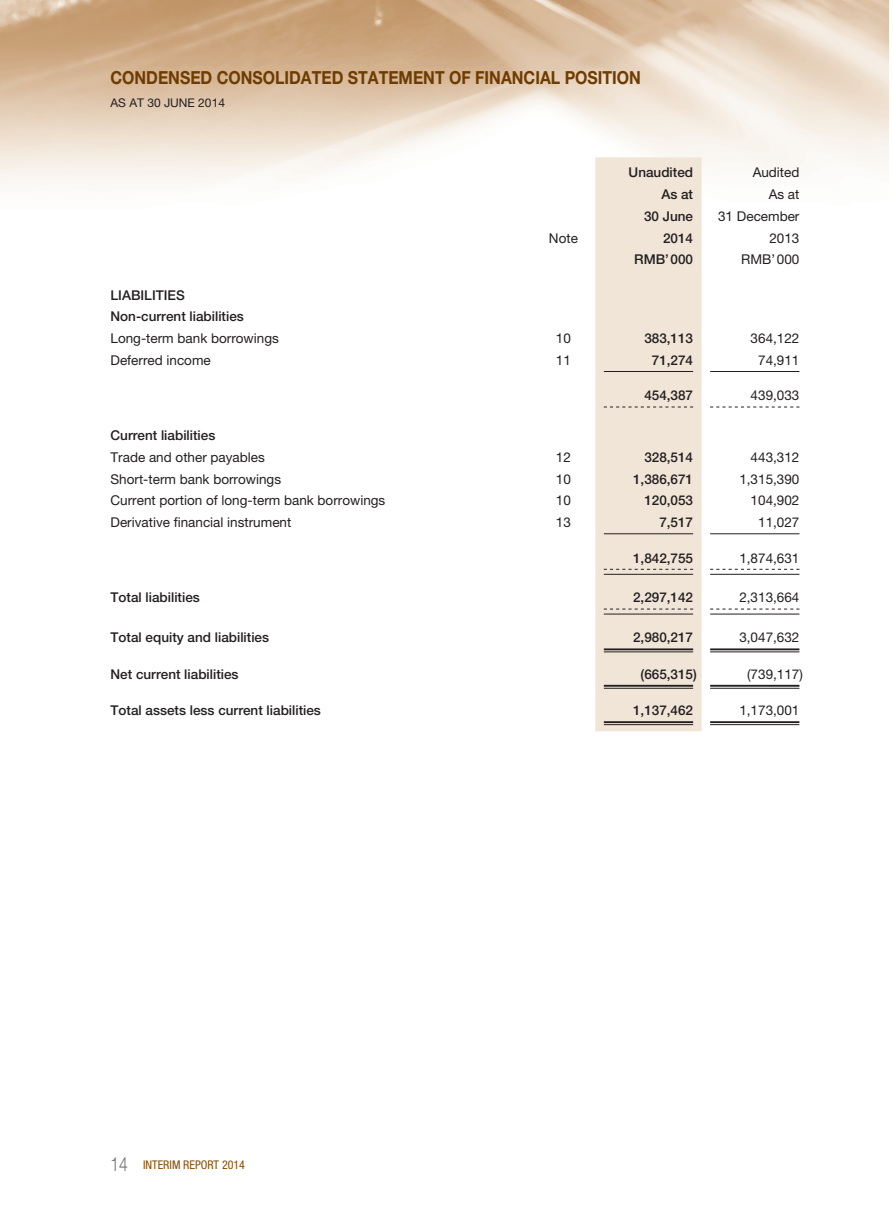
<style>
.page{position:relative;width:893px;height:1212px;background:#fff}
.page>*{position:absolute;margin:0;border:0;box-sizing:border-box;transform-origin:0 0}
.t1{font:700 18px "Helvetica Neue LT Std";color:#6e3c00;scale:.88 1}
._1__內文{font:13.5px "Helvetica Neue LT Std";color:#231f20}
._1__內文-2{font:500 13.5px "Helvetica Neue LT Std";color:#231f20}
.t2{font:condensed 12px "Helvetica Neue LT Std";color:#884d00}
.t3{font:12px "Helvetica Neue LT Std";color:#231f20}
.s1{font-weight:300;font-stretch:normal;font-size:19.5px;color:#6c6d70}
</style>
<div class="page">
<img style="left:0;top:0;width:889px;height:732px">
<div style="left:595px;top:157px;width:107px;height:574px;background:#f1e5d8"></div>
<hr style="left:604px;top:371px;width:89px;height:1px;background:#231f20">
<hr style="left:710px;top:371px;width:89px;height:1px;background:#231f20">
<svg style="left:604px;top:407px;width:89px;height:1px"></svg>
<svg style="left:710px;top:407px;width:89px;height:1px"></svg>
<hr style="left:604px;top:533px;width:89px;height:1px;background:#231f20">
<hr style="left:710px;top:533px;width:89px;height:1px;background:#231f20">
<svg style="left:604px;top:569px;width:89px;height:1px"></svg>
<hr style="left:604px;top:574px;width:89px;height:1px;background:#231f20">
<svg style="left:710px;top:569px;width:89px;height:1px"></svg>
<hr style="left:710px;top:574px;width:89px;height:1px;background:#231f20">
<svg style="left:604px;top:609px;width:89px;height:1px"></svg>
<hr style="left:604px;top:614px;width:89px;height:1px;background:#231f20">
<svg style="left:710px;top:609px;width:89px;height:1px"></svg>
<hr style="left:710px;top:614px;width:89px;height:1px;background:#231f20">
<hr style="left:604px;top:648px;width:89px;height:2px;background:#231f20">
<hr style="left:604px;top:651px;width:89px;height:1px;background:#231f20">
<hr style="left:710px;top:648px;width:89px;height:2px;background:#231f20">
<hr style="left:710px;top:651px;width:89px;height:1px;background:#231f20">
<hr style="left:604px;top:685px;width:89px;height:2px;background:#231f20">
<hr style="left:604px;top:688px;width:89px;height:1px;background:#231f20">
<hr style="left:710px;top:685px;width:89px;height:2px;background:#231f20">
<hr style="left:710px;top:688px;width:89px;height:1px;background:#231f20">
<hr style="left:604px;top:721px;width:89px;height:2px;background:#231f20">
<hr style="left:604px;top:724px;width:89px;height:1px;background:#231f20">
<hr style="left:710px;top:721px;width:89px;height:2px;background:#231f20">
<hr style="left:710px;top:724px;width:89px;height:1px;background:#231f20">
<h1 class="t1" style="left:111px;top:67px;width:604px">CONDENSED CONSOLIDATED STATEMENT OF FINANCIAL POSITION</h1>
<p class="t3" style="left:111px;top:95px;width:116px">AS AT 30 JUNE 2014</p>
<p class="_1__內文-2" style="left:629px;top:165px;width:66px">Unaudited</p>
<p class="_1__內文" style="left:753px;top:165px;width:48px">Audited</p>
<p class="_1__內文-2" style="left:661px;top:186px;width:33px">As at</p>
<p class="_1__內文" style="left:769px;top:186px;width:32px">As at</p>
<p class="_1__內文-2" style="left:644px;top:208px;width:51px">30 June</p>
<p class="_1__內文" style="left:718px;top:208px;width:83px">31 December</p>
<p class="_1__內文" style="left:549px;top:230px;width:30px">Note</p>
<p class="_1__內文-2" style="left:663px;top:230px;width:32px">2014</p>
<p class="_1__內文" style="left:769px;top:230px;width:32px">2013</p>
<p class="_1__內文-2" style="left:634px;top:252px;width:60px">RMB’000</p>
<p class="_1__內文" style="left:741px;top:252px;width:60px">RMB’000</p>
<p class="_1__內文-2" style="left:111px;top:287px;width:76px">LIABILITIES</p>
<p class="_1__內文-2" style="left:111px;top:309px;width:135px">Non-current liabilities</p>
<p class="_1__內文" style="left:111px;top:330px;width:170px">Long-term bank borrowings</p>
<p class="_1__內文" style="left:556px;top:330px;width:17px">10</p>
<p class="_1__內文-2" style="left:644px;top:330px;width:50px">383,113</p>
<p class="_1__內文" style="left:751px;top:330px;width:50px">364,122</p>
<p class="_1__內文" style="left:111px;top:352px;width:102px">Deferred income</p>
<p class="_1__內文" style="left:556px;top:352px;width:17px">11</p>
<p class="_1__內文-2" style="left:652px;top:352px;width:43px">71,274</p>
<p class="_1__內文" style="left:758px;top:352px;width:43px">74,911</p>
<p class="_1__內文-2" style="left:644px;top:388px;width:50px">454,387</p>
<p class="_1__內文" style="left:751px;top:388px;width:50px">439,033</p>
<p class="_1__內文-2" style="left:111px;top:427px;width:106px">Current liabilities</p>
<p class="_1__內文" style="left:111px;top:449px;width:156px">Trade and other payables</p>
<p class="_1__內文" style="left:556px;top:449px;width:17px">12</p>
<p class="_1__內文-2" style="left:644px;top:449px;width:50px">328,514</p>
<p class="_1__內文" style="left:751px;top:449px;width:50px">443,312</p>
<p class="_1__內文" style="left:111px;top:471px;width:172px">Short-term bank borrowings</p>
<p class="_1__內文" style="left:556px;top:471px;width:17px">10</p>
<p class="_1__內文-2" style="left:633px;top:471px;width:62px">1,386,671</p>
<p class="_1__內文" style="left:739px;top:471px;width:62px">1,315,390</p>
<p class="_1__內文" style="left:111px;top:493px;width:276px">Current portion of long-term bank borrowings</p>
<p class="_1__內文" style="left:556px;top:493px;width:17px">10</p>
<p class="_1__內文-2" style="left:644px;top:493px;width:50px">120,053</p>
<p class="_1__內文" style="left:751px;top:493px;width:50px">104,902</p>
<p class="_1__內文" style="left:111px;top:514px;width:182px">Derivative financial instrument</p>
<p class="_1__內文" style="left:556px;top:514px;width:17px">13</p>
<p class="_1__內文-2" style="left:659px;top:514px;width:35px">7,517</p>
<p class="_1__內文" style="left:758px;top:514px;width:43px">11,027</p>
<p class="_1__內文-2" style="left:633px;top:550px;width:62px">1,842,755</p>
<p class="_1__內文" style="left:739px;top:550px;width:62px">1,874,631</p>
<p class="_1__內文-2" style="left:111px;top:590px;width:91px">Total liabilities</p>
<p class="_1__內文-2" style="left:633px;top:590px;width:62px">2,297,142</p>
<p class="_1__內文" style="left:739px;top:590px;width:62px">2,313,664</p>
<p class="_1__內文-2" style="left:111px;top:629px;width:160px">Total equity and liabilities</p>
<p class="_1__內文-2" style="left:633px;top:629px;width:62px">2,980,217</p>
<p class="_1__內文" style="left:739px;top:629px;width:62px">3,047,632</p>
<p class="_1__內文-2" style="left:111px;top:666px;width:130px">Net current liabilities</p>
<p class="_1__內文-2" style="left:641px;top:666px;width:58px">(665,315)</p>
<p class="_1__內文" style="left:747px;top:666px;width:57px">(739,117)</p>
<p class="_1__內文-2" style="left:111px;top:702px;width:212px">Total assets less current liabilities</p>
<p class="_1__內文-2" style="left:633px;top:702px;width:62px">1,137,462</p>
<p class="_1__內文" style="left:739px;top:702px;width:62px">1,173,001</p>
<p class="t2" style="left:111px;top:1157px;width:136px"><span class="s1">14</span> INTERIM REPORT 2014</p>
</div>
